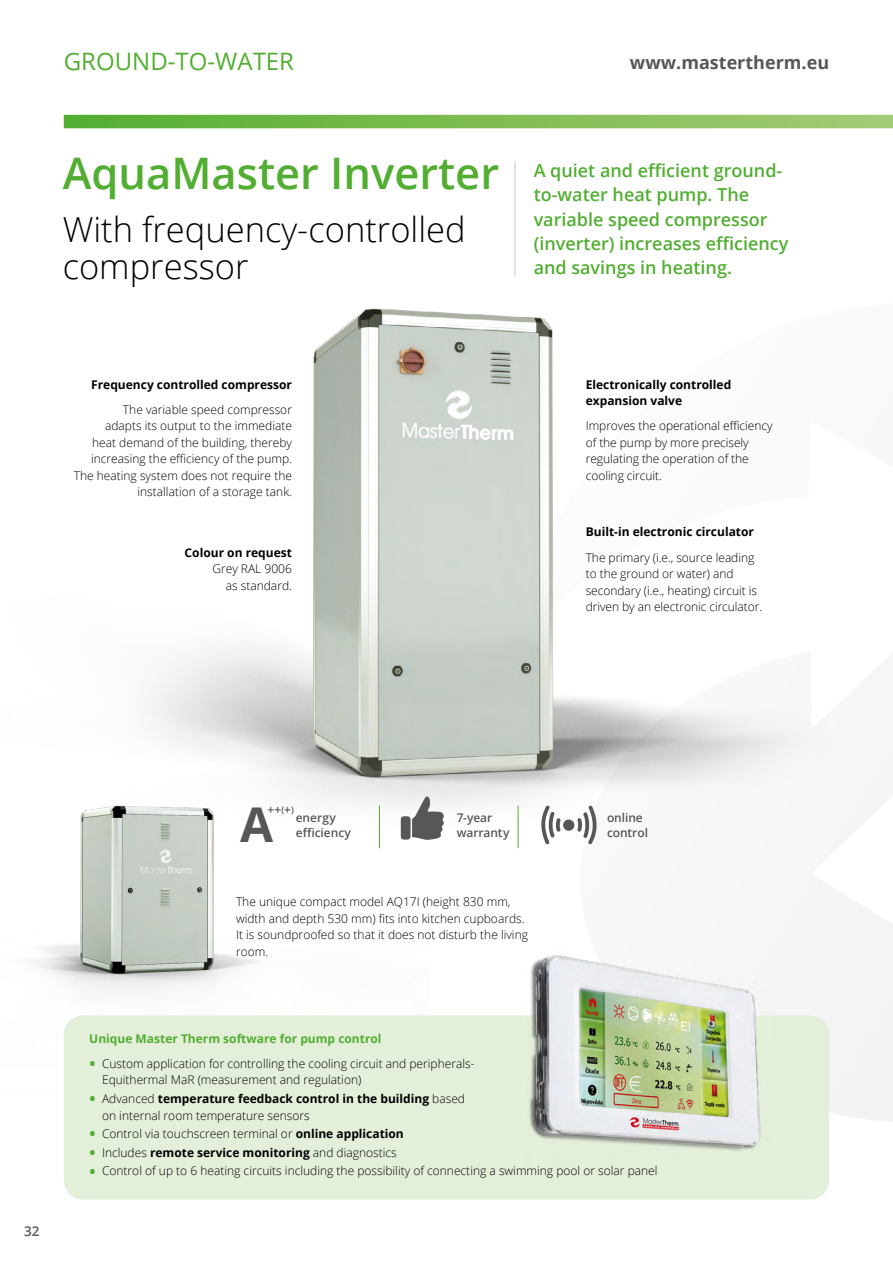
<style>
.page{position:relative;width:893px;height:1263px;background:#fff}
.page>*{position:absolute;margin:0;border:0;box-sizing:border-box;transform-origin:0 0}
.t1{font:700 48px "Open Sans";color:#575756}
.text{font:600 43.5px "Open Sans";color:#52ae32}
.text-2{font:300 34.5px/37.5px "Open Sans";color:#000}
.t2{font:24px "Open Sans";color:#52ae32}
.text-3{font:600 18px/24px "Open Sans";color:#52ae32}
.t3{font:700 18px "Open Sans";color:#575756}
.t4{font:600 13.5px "Open Sans";color:#575756}
.text-4{font:300 12px/16.5px "Open Sans";color:#000}
.text-5{font:700 12px/16.5px "Open Sans";color:#000}
.t5{font:600 12px/15px "Open Sans";letter-spacing:-.005em;color:#575756}
.text-6{font:700 12px "Open Sans";color:#52ae32}
.s1{font-size:9px}
.s2{font-weight:600;font-size:18px;color:#52ae32}
.s3{font-weight:700}
.s4{font-weight:300}
</style>
<div class="page">
<div style="left:810px;top:946px;width:83px;height:176px;background:#f4f4f4"></div>
<img style="left:37px;top:946px;width:223px;height:84px">
<img style="left:54px;top:269px;width:839px;height:677px">
<hr style="left:514px;top:162px;width:1px;height:114px;background:#c6c6c6">
<div style="left:401px;top:816px;width:10px;height:23px;background:#575756;border-radius:3px"></div>
<svg style="left:412px;top:796px;width:32px;height:44px"></svg>
<hr style="left:518px;top:806px;width:1px;height:42px;background:#52ae32">
<hr style="left:379px;top:806px;width:1px;height:42px;background:#52ae32">
<svg style="left:577px;top:805px;width:21px;height:39px"></svg>
<svg style="left:540px;top:805px;width:21px;height:39px"></svg>
<div style="left:563px;top:819px;width:11px;height:12px;background:#575756;border-radius:50%"></div>
<div style="left:64px;top:1015px;width:765px;height:184px;background:#e4efda;border-radius:19px"></div>
<img style="left:500px;top:942px;width:287px;height:209px">
<svg style="left:64px;top:115px;width:829px;height:13px"></svg>
<h3 class="t2" style="left:64px;top:45px;width:232px">GROUND-TO-WATER</h3>
<p class="text" style="left:63px;top:144px;width:438px">AquaMaster Inverter</p>
<p class="text-2" style="left:63px;top:210px;width:404px">With frequency-controlled compressor</p>
<h3 class="t3" style="left:630px;top:50px;width:201px">www.mastertherm.eu</h3>
<p class="text-3" style="left:534px;top:159px;width:256px">A quiet and efficient ground&shy;to-water heat pump. The variable speed compressor (inverter) increases efficiency and savings in heating.</p>
<p class="text-5" style="left:91px;top:376px;width:202px">Frequency controlled compressor</p>
<p class="text-4" style="left:74px;top:401px;width:220px;text-align:right">The variable speed compressor<br>adapts its output to the immediate<br>heat demand of the building, thereby increasing the efficiency of the pump.<br>The heating system does not require the installation of a storage tank.</p>
<p class="text-5" style="left:185px;top:544px;width:109px">Colour on request</p>
<p class="text-4" style="left:212px;top:560px;width:81px;text-align:right">Grey RAL 9006 as standard.</p>
<p class="text-5" style="left:586px;top:376px;width:147px">Electronically controlled expansion valve</p>
<p class="text-4" style="left:586px;top:417px;width:188px">Improves the operational efficiency of the pump by more precisely regulating the operation of the cooling circuit.</p>
<p class="text-5" style="left:586px;top:524px;width:170px">Built-in electronic circulator</p>
<p class="text-4" style="left:586px;top:549px;width:178px">The primary (i.e., source leading to the ground or water) and secondary (i.e., heating) circuit is driven by an electronic circulator.</p>
<p class="t4" style="left:24px;top:1222px;width:17px">32</p>
<p class="t5" style="left:267px;top:802px;width:28px">++<span class="s1">(</span>+<span class="s1">)</span></p>
<p class="t1" style="left:240px;top:790px;width:35px">A</p>
<p class="t5" style="left:457px;top:809px;width:54px">7-year warranty</p>
<p class="t5" style="left:607px;top:809px;width:43px">online control</p>
<p class="t5" style="left:296px;top:809px;width:57px">energy efficiency</p>
<p class="text-4" style="left:236px;top:893px;width:294px">The unique compact model AQ17I (height 830 mm, width and depth 530 mm) fits into kitchen cupboards.<br>It is soundproofed so that it does not disturb the living room.</p>
<p class="text-6" style="left:89px;top:1030px;width:294px">Unique Master Therm software for pump control</p>
<p class="text-4" style="left:102px;top:1055px;width:374px;text-indent:-13px"><span class="s2">•</span> Custom application for controlling the cooling circuit and peripherals-<br>Equithermal MaR (measurement and regulation)</p>
<p class="text-4" style="left:102px;top:1090px;width:365px;text-indent:-13px"><span class="s2">•</span> Advanced <span class="s3">temperature feedback control in the building</span> based on internal room temperature sensors</p>
<p class="text-4" style="left:89px;top:1125px;width:316px"><span class="s2">•</span> Control via touchscreen terminal or <span class="s3">online application</span></p>
<p class="text-5" style="left:89px;top:1144px;width:309px"><span class="s2">•</span> <span class="s4">Includes</span> remote service monitoring <span class="s4">and diagnostics</span></p>
<p class="text-4" style="left:89px;top:1162px;width:570px"><span class="s2">•</span> Control of up to 6 heating circuits including the possibility of connecting a swimming pool or solar panel</p>
</div>
